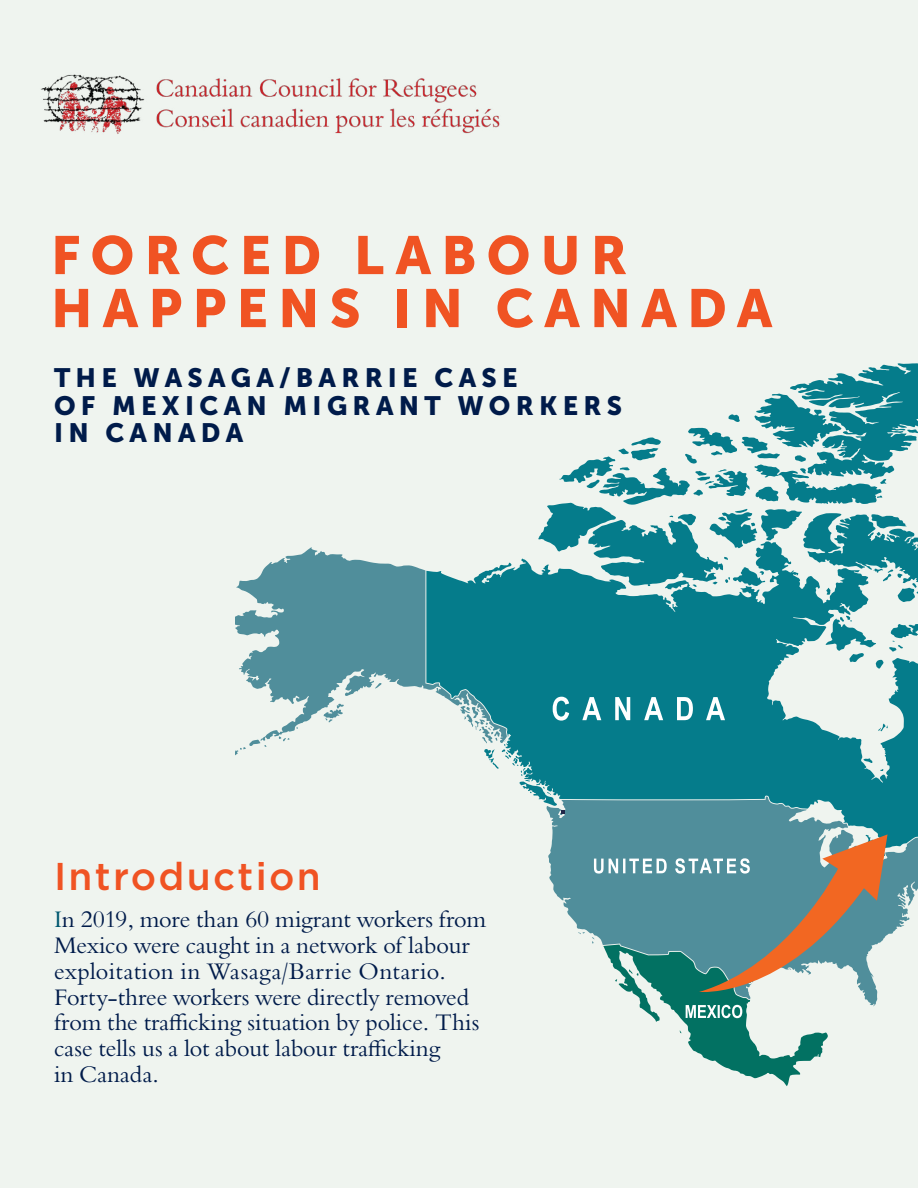
<style>
.page{position:relative;width:918px;height:1188px;background:#eff4ef}
.page>*{position:absolute;margin:0;border:0;box-sizing:border-box;transform-origin:0 0}
.Document_title{font:53.55px/52.9px "Museo Sans 900";letter-spacing:.19em;color:#f05323}
.Subheading{font:500 38.7px "Gotham";letter-spacing:.06em;color:#f05323}
.Document_title-2{font:26.4px/27.6px "Museo Sans 900";letter-spacing:.2em;color:#001b4a}
.body{font:23.25px/26px "Borgia Pro";color:#001b4a}
.s1{color:#005870}
</style>
<div class="page">
<svg style="left:549px;top:865px;width:369px;height:79px;fill:#508e9b"></svg>
<svg style="left:487px;top:363px;width:431px;height:502px"></svg>
<svg style="left:236px;top:547px;width:271px;height:209px"></svg>
<svg style="left:561px;top:811px;width:4px;height:3px"></svg>
<svg style="left:553px;top:697px;width:172px;height:24px"></svg>
<svg style="left:594px;top:834px;width:294px;height:252px"></svg>
<img style="left:41px;top:74px;width:459px;height:60px">
<p class="Document_title" style="left:51px;top:229px;width:723px">FORCED LABOUR<br>HAPPENS IN CANADA</p>
<p class="Document_title-2" style="left:54px;top:364px;width:570px">THE WASAGA/BARRIE CASE<br>OF MEXICAN MIGRANT WORKERS<br>IN CANADA</p>
<p class="Subheading" style="left:54px;top:851px;width:268px">Introduction</p>
<p class="body" style="left:54px;top:906px;width:434px"><span class="s1">I</span>n 2019, more than 60 migrant workers from Mexico were caught in a network of labour exploitation in Wasaga/Barrie Ontario.<br>Forty-three workers were directly removed from the trafficking situation by police. This case tells us a lot about labour trafficking<br>in Canada.</p>
</div>
